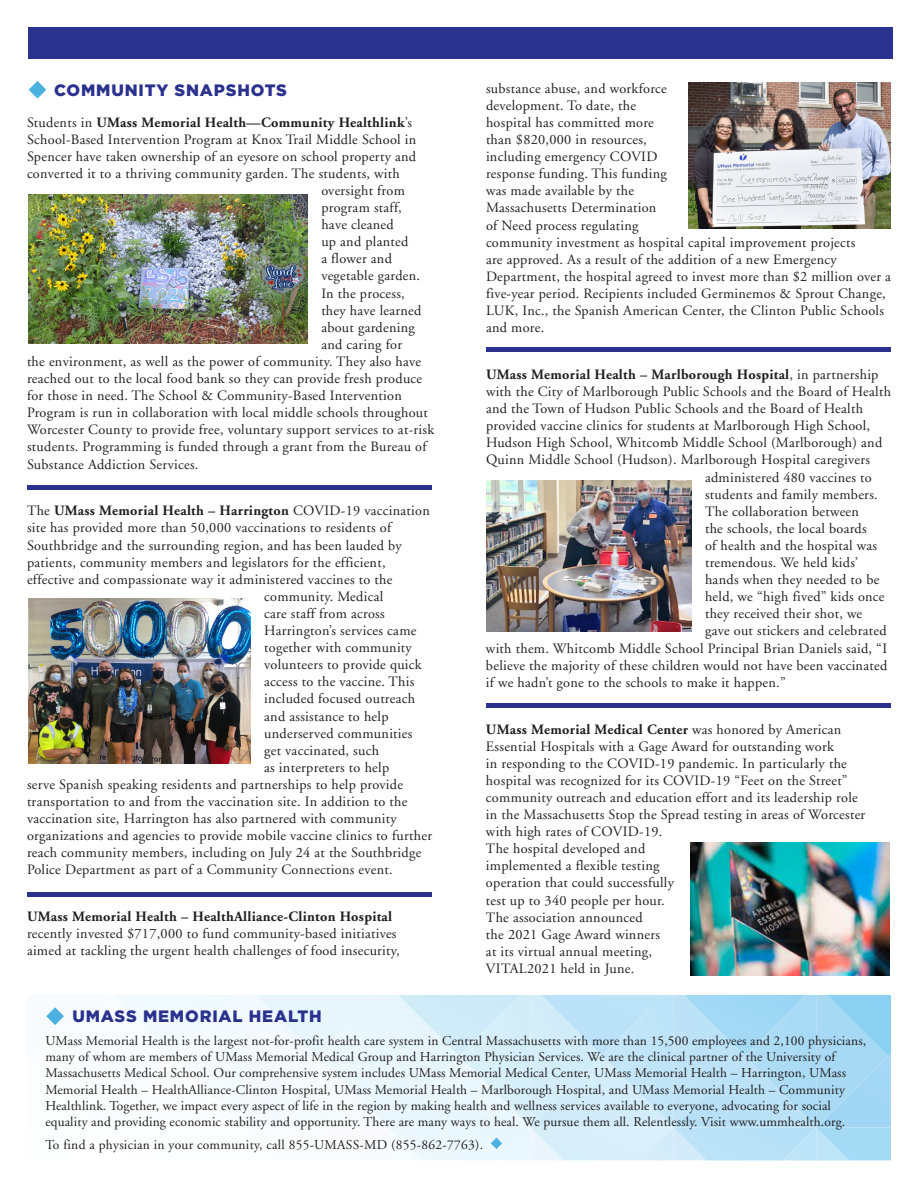
<style>
.page{position:relative;width:918px;height:1188px;background:#fff}
.page>*{position:absolute;margin:0;border:0;box-sizing:border-box;transform-origin:0 0}
.t1{font:900 16.5px "Gotham";letter-spacing:.05em;color:#2a328e}
.t2{font:14.25px/17.1px "Adobe Garamond";letter-spacing:.02em;color:#231f20}
.t3{font:700 14.25px "Adobe Garamond";letter-spacing:.02em;color:#231f20}
.t4{font:13.5px/16.2px "Adobe Garamond";letter-spacing:.01em;color:#231f20}
.s1{font-weight:400}
.s2{font-weight:700}
</style>
<div class="page">
<svg style="left:46px;top:995px;width:845px;height:165px"></svg>
<img style="left:28px;top:194px;width:280px;height:149px">
<hr style="left:27px;top:486px;width:404px;height:4px;background:#2a328e">
<svg style="left:29px;top:81px;width:17px;height:18px"></svg>
<img style="left:688px;top:82px;width:203px;height:147px">
<div style="left:28px;top:27px;width:865px;height:32px;background:#29338e"></div>
<img style="left:28px;top:598px;width:223px;height:166px">
<hr style="left:486px;top:348px;width:405px;height:4px;background:#2a328e">
<div style="left:486px;top:703px;width:405px;height:5px;background:#2a328e"></div>
<img style="left:486px;top:480px;width:206px;height:152px">
<hr style="left:27px;top:893px;width:404px;height:4px;background:#2a328e">
<img style="left:690px;top:842px;width:199px;height:133px">
<p class="t1" style="left:54px;top:81px;width:235px">COMMUNITY SNAPSHOTS</p>
<p class="t3" style="left:27px;top:114px;width:386px"><span class="s1">Students in</span> UMass Memorial Health—Community Healthlink<span class="s1">’s</span></p>
<p class="t2" style="left:27px;top:131px;width:391px">School-Based Intervention Program at Knox Trail Middle School in</p>
<p class="t2" style="left:27px;top:148px;width:391px">Spencer have taken ownership of an eyesore on school property and</p>
<p class="t2" style="left:27px;top:165px;width:374px">converted it to a thriving community garden. The students, with</p>
<p class="t2" style="left:321px;top:182px;width:85px">oversight from</p>
<p class="t2" style="left:321px;top:199px;width:82px">program staff,</p>
<p class="t2" style="left:321px;top:216px;width:74px">have cleaned</p>
<p class="t2" style="left:321px;top:234px;width:89px">up and planted</p>
<p class="t2" style="left:321px;top:251px;width:72px">a flower and</p>
<p class="t2" style="left:321px;top:268px;width:100px">vegetable garden.</p>
<p class="t2" style="left:321px;top:285px;width:85px">In the process,</p>
<p class="t2" style="left:321px;top:302px;width:102px">they have learned</p>
<p class="t2" style="left:321px;top:319px;width:95px">about gardening</p>
<p class="t2" style="left:321px;top:336px;width:82px">and caring for</p>
<p class="t2" style="left:27px;top:353px;width:396px">the environment, as well as the power of community. They also have</p>
<p class="t2" style="left:27px;top:370px;width:397px">reached out to the local food bank so they can provide fresh produce</p>
<p class="t2" style="left:27px;top:387px;width:376px">for those in need. The School &amp; Community-Based Intervention</p>
<p class="t2" style="left:27px;top:405px;width:402px">Program is run in collaboration with local middle schools throughout</p>
<p class="t2" style="left:27px;top:422px;width:409px">Worcester County to provide free, voluntary support services to at-risk</p>
<p class="t2" style="left:27px;top:439px;width:401px">students. Programming is funded through a grant from the Bureau of</p>
<p class="t2" style="left:27px;top:456px;width:173px">Substance Addiction Services.</p>
<p class="t3" style="left:27px;top:503px;width:404px"><span class="s1">The</span> UMass Memorial Health – Harrington <span class="s1">COVID-19 vaccination</span></p>
<p class="t2" style="left:27px;top:520px;width:366px">site has provided more than 50,000 vaccinations to residents of</p>
<p class="t2" style="left:27px;top:537px;width:376px">Southbridge and the surrounding region, and has been lauded by</p>
<p class="t2" style="left:27px;top:554px;width:360px">patients, community members and legislators for the efficient,</p>
<p class="t2" style="left:27px;top:571px;width:367px">effective and compassionate way it administered vaccines to the</p>
<p class="t2" style="left:264px;top:588px;width:121px">community. Medical</p>
<p class="t2" style="left:264px;top:605px;width:122px">care staff from across</p>
<p class="t2" style="left:264px;top:622px;width:154px">Harrington’s services came</p>
<p class="t2" style="left:264px;top:639px;width:149px">together with community</p>
<p class="t2" style="left:264px;top:657px;width:159px">volunteers to provide quick</p>
<p class="t2" style="left:264px;top:674px;width:152px">access to the vaccine. This</p>
<p class="t2" style="left:264px;top:691px;width:152px">included focused outreach</p>
<p class="t2" style="left:264px;top:708px;width:126px">and assistance to help</p>
<p class="t2" style="left:264px;top:725px;width:150px">underserved communities</p>
<p class="t2" style="left:264px;top:742px;width:116px">get vaccinated, such</p>
<p class="t2" style="left:264px;top:759px;width:127px">as interpreters to help</p>
<p class="t2" style="left:27px;top:776px;width:378px">serve Spanish speaking residents and partnerships to help provide</p>
<p class="t2" style="left:27px;top:793px;width:382px">transportation to and from the vaccination site. In addition to the</p>
<p class="t2" style="left:27px;top:810px;width:371px">vaccination site, Harrington has also partnered with community</p>
<p class="t2" style="left:27px;top:828px;width:407px">organizations and agencies to provide mobile vaccine clinics to further</p>
<p class="t2" style="left:27px;top:845px;width:396px">reach community members, including on July 24 at the Southbridge</p>
<p class="t2" style="left:27px;top:862px;width:367px">Police Department as part of a Community Connections event.</p>
<p class="t2" style="left:27px;top:909px;width:374px"><span class="s2">UMass Memorial Health – HealthAlliance-Clinton Hospital </span>recently invested $717,000 to fund community-based initiatives aimed at tackling the urgent health challenges of food insecurity,</p>
<p class="t2" style="left:486px;top:80px;width:406px">substance abuse, and workforce<br>development. To date, the<br>hospital has committed more<br>than $820,000 in resources,<br>including emergency COVID<br>response funding. This funding<br>was made available by the<br>Massachusetts Determination<br>of Need process regulating<br>community investment as hospital capital improvement projects<br>are approved. As a result of the addition of a new Emergency Department, the hospital agreed to invest more than $2 million over a five-year period. Recipients included Germinemos &amp; Sprout Change, LUK, Inc., the Spanish American Center, the Clinton Public Schools and more.</p>
<p class="t3" style="left:486px;top:367px;width:394px">UMass Memorial Health – Marlborough Hospital<span class="s1">, in partnership</span></p>
<p class="t2" style="left:486px;top:383px;width:407px">with the City of Marlborough Public Schools and the Board of Health</p>
<p class="t2" style="left:486px;top:400px;width:379px">and the Town of Hudson Public Schools and the Board of Health</p>
<p class="t2" style="left:486px;top:418px;width:386px">provided vaccine clinics for students at Marlborough High School,</p>
<p class="t2" style="left:486px;top:435px;width:398px">Hudson High School, Whitcomb Middle School (Marlborough) and</p>
<p class="t2" style="left:486px;top:452px;width:385px">Quinn Middle School (Hudson). Marlborough Hospital caregivers</p>
<p class="t2" style="left:705px;top:469px;width:168px">administered 480 vaccines to</p>
<p class="t2" style="left:705px;top:486px;width:174px">students and family members.</p>
<p class="t2" style="left:705px;top:503px;width:155px">The collaboration between</p>
<p class="t2" style="left:705px;top:520px;width:163px">the schools, the local boards</p>
<p class="t2" style="left:705px;top:537px;width:174px">of health and the hospital was</p>
<p class="t2" style="left:705px;top:554px;width:155px">tremendous. We held kids’</p>
<p class="t2" style="left:705px;top:571px;width:176px">hands when they needed to be</p>
<p class="t2" style="left:705px;top:589px;width:181px">held, we “high fived” kids once</p>
<p class="t2" style="left:705px;top:606px;width:159px">they received their shot, we</p>
<p class="t2" style="left:705px;top:623px;width:183px">gave out stickers and celebrated</p>
<p class="t2" style="left:486px;top:640px;width:403px">with them. Whitcomb Middle School Principal Brian Daniels said, “I</p>
<p class="t2" style="left:486px;top:657px;width:403px">believe the majority of these children would not have been vaccinated</p>
<p class="t2" style="left:486px;top:674px;width:301px">if we hadn’t gone to the schools to make it happen.”</p>
<p class="t2" style="left:486px;top:721px;width:381px"><span class="s2">UMass Memorial Medical Center</span> was honored by American Essential Hospitals with a Gage Award for outstanding work<br>in responding to the COVID-19 pandemic. In particularly the hospital was recognized for its COVID-19 “Feet on the Street” community outreach and education effort and its leadership role in the Massachusetts Stop the Spread testing in areas of Worcester with high rates of COVID-19.<br>The hospital developed and<br>implemented a flexible testing<br>operation that could successfully<br>test up to 340 people per hour.<br>The association announced<br>the 2021 Gage Award winners<br>at its virtual annual meeting,<br>VITAL2021 held in June.</p>
<p class="t1" style="left:72px;top:1007px;width:251px">UMASS MEMORIAL HEALTH</p>
<p class="t4" style="left:45px;top:1033px;width:822px">UMass Memorial Health is the largest not-for-profit health care system in Central Massachusetts with more than 15,500 employees and 2,100 physicians, many of whom are members of UMass Memorial Medical Group and Harrington Physician Services. We are the clinical partner of the University of Massachusetts Medical School. Our comprehensive system includes UMass Memorial Medical Center, UMass Memorial Health – Harrington, UMass Memorial Health – HealthAlliance-Clinton Hospital, UMass Memorial Health – Marlborough Hospital, and UMass Memorial Health – Community Healthlink. Together, we impact every aspect of life in the region by making health and wellness services available to everyone, advocating for social equality and providing economic stability and opportunity. There are many ways to heal. We pursue them all. Relentlessly. Visit www.ummhealth.org.</p>
<p class="t4" style="left:45px;top:1137px;width:439px">To find a physician in your community, call 855-UMASS-MD (855-862-7763).</p>
</div>
